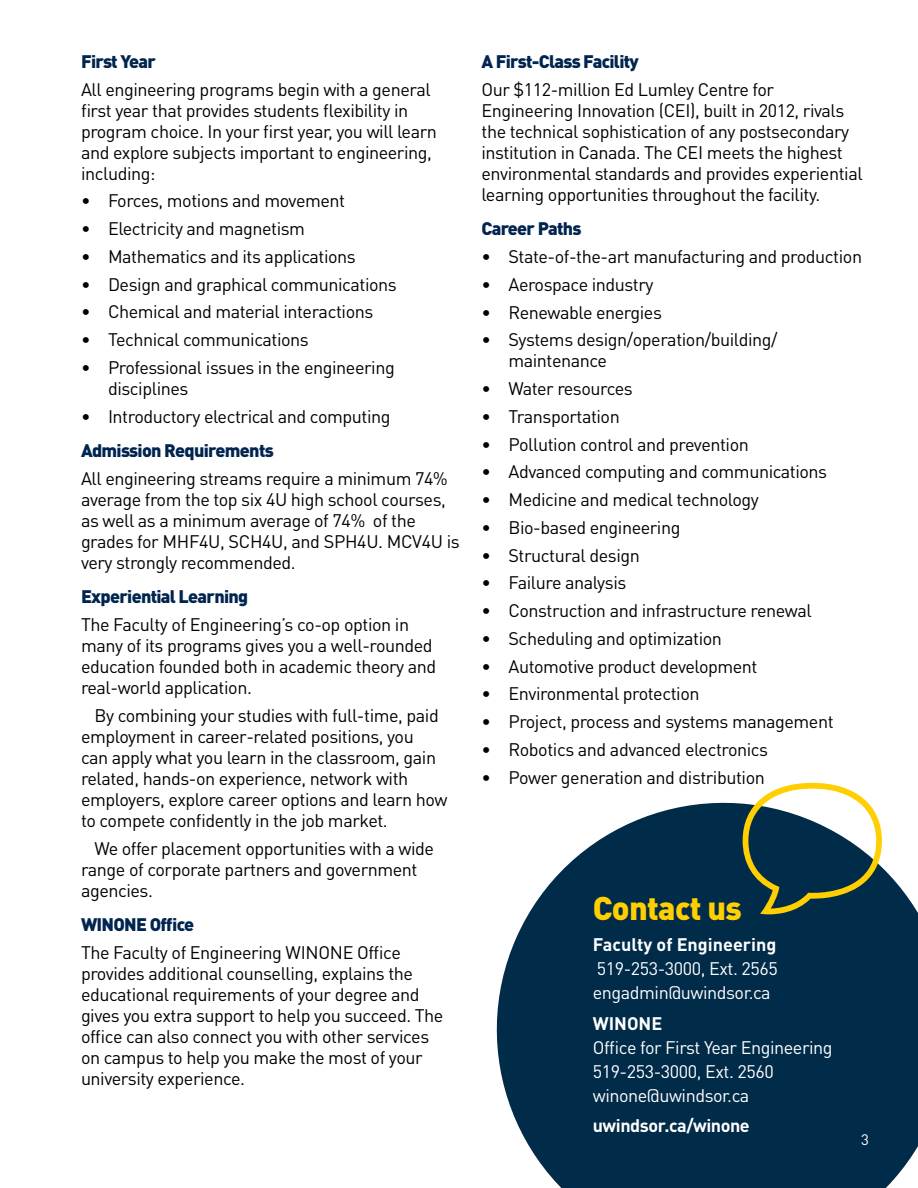
<style>
.page{position:relative;width:918px;height:1188px;background:#fff}
.page>*{position:absolute;margin:0;border:0;box-sizing:border-box;transform-origin:0 0}
.t1{font:900 32.4px "DIN Pro";letter-spacing:-.02em;color:#ffcf01}
.t2{font:18px/21px "DIN Pro";letter-spacing:-.025em;color:#000}
.t3{font:18px/24px "DIN Pro";letter-spacing:-.025em;color:#fff}
.t4{font:900 18px "DIN Pro";letter-spacing:-.04em;color:#00254f}
.t5{font:700 18px "DIN Pro";color:#fff}
.t6{font:700 18px "DIN Pro";letter-spacing:-.025em;color:#fff}
.t7{font:15px "DIN Pro";color:#fff}
</style>
<div class="page">
<svg style="left:496px;top:782px;width:422px;height:406px;fill:#002b49"></svg>
<svg style="left:743px;top:783px;width:139px;height:131px"></svg>
<p class="t4" style="left:81px;top:49px;width:76px">First Year</p>
<p class="t2" style="left:81px;top:78px;width:357px">All engineering programs begin with a general first year that provides students flexibility in program choice. In your first year, you will learn and explore subjects important to engineering, including:</p>
<p class="t2" style="left:81px;top:190px;width:266px">• Forces, motions and movement</p>
<p class="t2" style="left:81px;top:217px;width:226px">• Electricity and magnetism</p>
<p class="t2" style="left:81px;top:245px;width:276px">• Mathematics and its applications</p>
<p class="t2" style="left:81px;top:273px;width:317px">• Design and graphical communications</p>
<p class="t2" style="left:81px;top:301px;width:294px">• Chemical and material interactions</p>
<p class="t2" style="left:81px;top:328px;width:229px">• Technical communications</p>
<p class="t2" style="left:108px;top:356px;width:288px;text-indent:-27px">• Professional issues in the engineering disciplines</p>
<p class="t2" style="left:81px;top:405px;width:311px">• Introductory electrical and computing</p>
<p class="t4" style="left:81px;top:438px;width:194px">Admission Requirements</p>
<p class="t2" style="left:81px;top:467px;width:380px">All engineering streams require a minimum 74% average from the top six 4U high school courses, as well as a minimum average of 74% of the grades for MHF4U, SCH4U, and SPH4U. MCV4U is very strongly recommended.</p>
<p class="t4" style="left:81px;top:585px;width:169px">Experiential Learning</p>
<p class="t2" style="left:81px;top:613px;width:357px">The Faculty of Engineering’s co-op option in many of its programs gives you a well-rounded education founded both in academic theory and real-world application.</p>
<p class="t2" style="left:81px;top:704px;width:368px;text-indent:14px">By combining your studies with full-time, paid employment in career-related positions, you<br>can apply what you learn in the classroom, gain related, hands-on experience, network with employers, explore career options and learn how to compete confidently in the job market.</p>
<p class="t2" style="left:81px;top:837px;width:355px;text-indent:14px">We offer placement opportunities with a wide range of corporate partners and government agencies.</p>
<p class="t4" style="left:81px;top:912px;width:115px">WINONE Office</p>
<p class="t2" style="left:81px;top:941px;width:364px">The Faculty of Engineering WINONE Office provides additional counselling, explains the educational requirements of your degree and gives you extra support to help you succeed. The office can also connect you with other services on campus to help you make the most of your university experience.</p>
<p class="t4" style="left:482px;top:49px;width:159px">A First-Class Facility</p>
<p class="t2" style="left:482px;top:78px;width:383px">Our $112-million Ed Lumley Centre for Engineering Innovation (CEI), built in 2012, rivals the technical sophistication of any postsecondary institution in Canada. The CEI meets the highest environmental standards and provides experiential learning opportunities throughout the facility.</p>
<p class="t4" style="left:482px;top:217px;width:102px">Career Paths</p>
<p class="t2" style="left:482px;top:245px;width:382px">• State-of-the-art manufacturing and production</p>
<p class="t2" style="left:482px;top:273px;width:174px">• Aerospace industry</p>
<p class="t2" style="left:482px;top:301px;width:182px">• Renewable energies</p>
<p class="t2" style="left:509px;top:329px;width:271px;text-indent:-27px">• Systems design/operation/building/ maintenance</p>
<p class="t2" style="left:482px;top:377px;width:153px">• Water resources</p>
<p class="t2" style="left:482px;top:405px;width:140px">• Transportation</p>
<p class="t2" style="left:482px;top:433px;width:269px">• Pollution control and prevention</p>
<p class="t2" style="left:482px;top:461px;width:347px">• Advanced computing and communications</p>
<p class="t2" style="left:482px;top:488px;width:279px">• Medicine and medical technology</p>
<p class="t2" style="left:482px;top:516px;width:201px">• Bio-based engineering</p>
<p class="t2" style="left:482px;top:544px;width:160px">• Structural design</p>
<p class="t2" style="left:482px;top:572px;width:146px">• Failure analysis</p>
<p class="t2" style="left:482px;top:599px;width:332px">• Construction and infrastructure renewal</p>
<p class="t2" style="left:482px;top:627px;width:242px">• Scheduling and optimization</p>
<p class="t2" style="left:482px;top:655px;width:278px">• Automotive product development</p>
<p class="t2" style="left:482px;top:683px;width:220px">• Environmental protection</p>
<p class="t2" style="left:482px;top:710px;width:354px">• Project, process and systems management</p>
<p class="t2" style="left:482px;top:738px;width:288px">• Robotics and advanced electronics</p>
<p class="t2" style="left:482px;top:766px;width:285px">• Power generation and distribution</p>
<h1 class="t1" style="left:593px;top:886px;width:151px">Contact us</h1>
<p class="t5" style="left:593px;top:932px;width:185px">Faculty of Engineering</p>
<p class="t3" style="left:593px;top:956px;width:186px">519-253-3000, Ext. 2565 engadmin@uwindsor.ca</p>
<p class="t5" style="left:593px;top:1011px;width:71px">WINONE</p>
<p class="t3" style="left:593px;top:1034px;width:241px">Office for First Year Engineering<br>519-253-3000, Ext. 2560 winone@uwindsor.ca</p>
<p class="t6" style="left:593px;top:1114px;width:159px">uwindsor.ca/winone</p>
<p class="t7" style="left:861px;top:1130px;width:9px">3</p>
</div>
